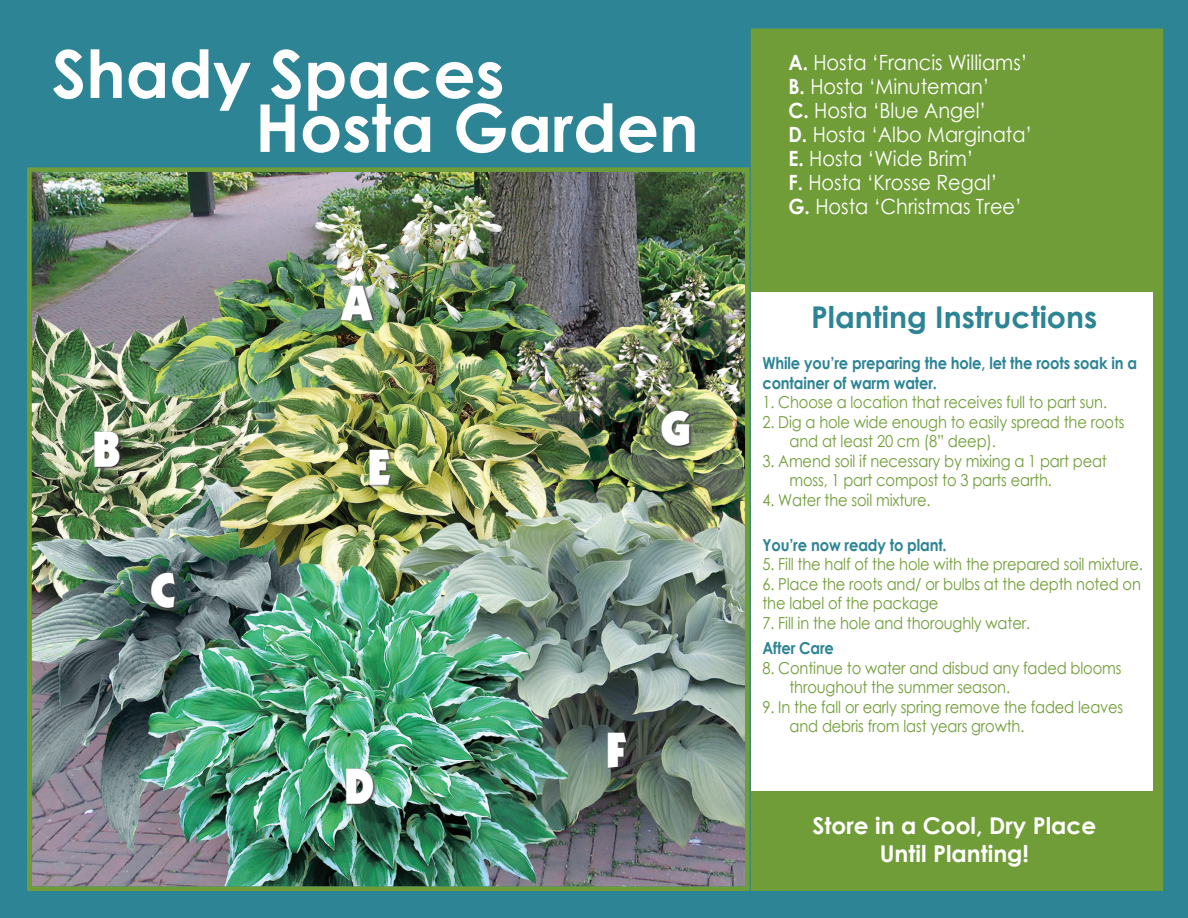
<style>
.page{position:relative;width:1188px;height:918px;background:#2d8495}
.page>*{position:absolute;margin:0;border:0;box-sizing:border-box;transform-origin:0 0}
.t1{font:700 66px/54px "Century Gothic";color:#fff}
.t2{font:900 51px "Kabob";color:#fff;scale:.9 1}
.t3{font:700 30px "Century Gothic";color:#2d8495}
.t4{font:700 23.25px/27.8px "Century Gothic";color:#fff;text-align:center}
.t5{font:21px/24px "Century Gothic";color:#fff;scale:.92 1}
.t6{font:16.5px/19.5px "Century Gothic";letter-spacing:-.01em;color:#709d37;scale:.89 1}
.t7{font:700 16.5px/19.5px "Century Gothic";letter-spacing:-.01em;color:#2d8495;scale:.89 1}
.s1{font-weight:700}
</style>
<div class="page">
<div style="left:749px;top:27px;width:416px;height:865px;background:#709d37;border:2px solid #2d8495"></div>
<div style="left:751px;top:293px;width:402px;height:498px;background:#fff"></div>
<img style="left:27px;top:167px;width:723px;height:724px">
<img style="left:369px;top:449px;width:24px;height:38px">
<img style="left:150px;top:571px;width:28px;height:40px">
<img style="left:607px;top:732px;width:23px;height:38px">
<img style="left:661px;top:409px;width:32px;height:40px">
<img style="left:340px;top:285px;width:36px;height:38px">
<img style="left:345px;top:768px;width:32px;height:39px">
<img style="left:93px;top:431px;width:30px;height:39px">
<h1 class="t1" style="left:255px;top:44px;width:445px;text-indent:-203px">Shady Spaces<br>Hosta Garden</h1>
<h2 class="t2" style="left:92px;top:420px;width:33px">B</h2>
<h2 class="t2" style="left:150px;top:560px;width:30px">C</h2>
<h2 class="t2" style="left:341px;top:273px;width:36px">A</h2>
<h2 class="t2" style="left:367px;top:437px;width:28px">E</h2>
<h2 class="t2" style="left:344px;top:757px;width:36px">D</h2>
<h2 class="t2" style="left:661px;top:398px;width:36px">G</h2>
<h2 class="t2" style="left:606px;top:720px;width:25px">F</h2>
<p class="t5" style="left:788px;top:50px;width:267px"><span class="s1">A.</span> Hosta ‘Francis Williams’<br><span class="s1">B.</span> Hosta ‘Minuteman’<br><span class="s1">C.</span> Hosta ‘Blue Angel’<br><span class="s1">D.</span> Hosta ‘Albo Marginata’<br><span class="s1">E.</span> Hosta ‘Wide Brim’<br><span class="s1">F.</span> Hosta ‘Krosse Regal’<br><span class="s1">G.</span> Hosta ‘Christmas Tree’</p>
<h3 class="t3" style="left:811px;top:294px;width:288px">Planting Instructions</h3>
<p class="t7" style="left:762px;top:353px;width:422px">While you’re preparing the hole, let the roots soak in a container of warm water.</p>
<p class="t6" style="left:762px;top:392px;width:389px">1. Choose a location that receives full to part sun.</p>
<p class="t6" style="left:789px;top:412px;width:378px;text-indent:-27px">2. Dig a hole wide enough to easily spread the roots and at least 20 cm (8” deep).</p>
<p class="t6" style="left:789px;top:451px;width:358px;text-indent:-27px">3. Amend soil if necessary by mixing a 1 part peat moss, 1 part compost to 3 parts earth.</p>
<p class="t6" style="left:762px;top:490px;width:191px">4. Water the soil mixture.</p>
<p class="t7" style="left:762px;top:534px;width:209px">You’re now ready to plant.</p>
<p class="t6" style="left:762px;top:554px;width:429px">5. Fill the half of the hole with the prepared soil mixture.</p>
<p class="t6" style="left:762px;top:574px;width:427px">6. Place the roots and/ or bulbs at the depth noted on the label of the package</p>
<p class="t6" style="left:762px;top:613px;width:302px">7. Fill in the hole and thoroughly water.</p>
<p class="t7" style="left:762px;top:638px;width:82px">After Care</p>
<p class="t6" style="left:789px;top:658px;width:375px;text-indent:-27px">8. Continue to water and disbud any faded blooms throughout the summer season.</p>
<p class="t6" style="left:789px;top:697px;width:377px;text-indent:-27px">9. In the fall or early spring remove the faded leaves and debris from last years growth.</p>
<h3 class="t4" style="left:813px;top:811px;width:285px">Store in a Cool, Dry Place<br>Until Planting!</h3>
</div>
